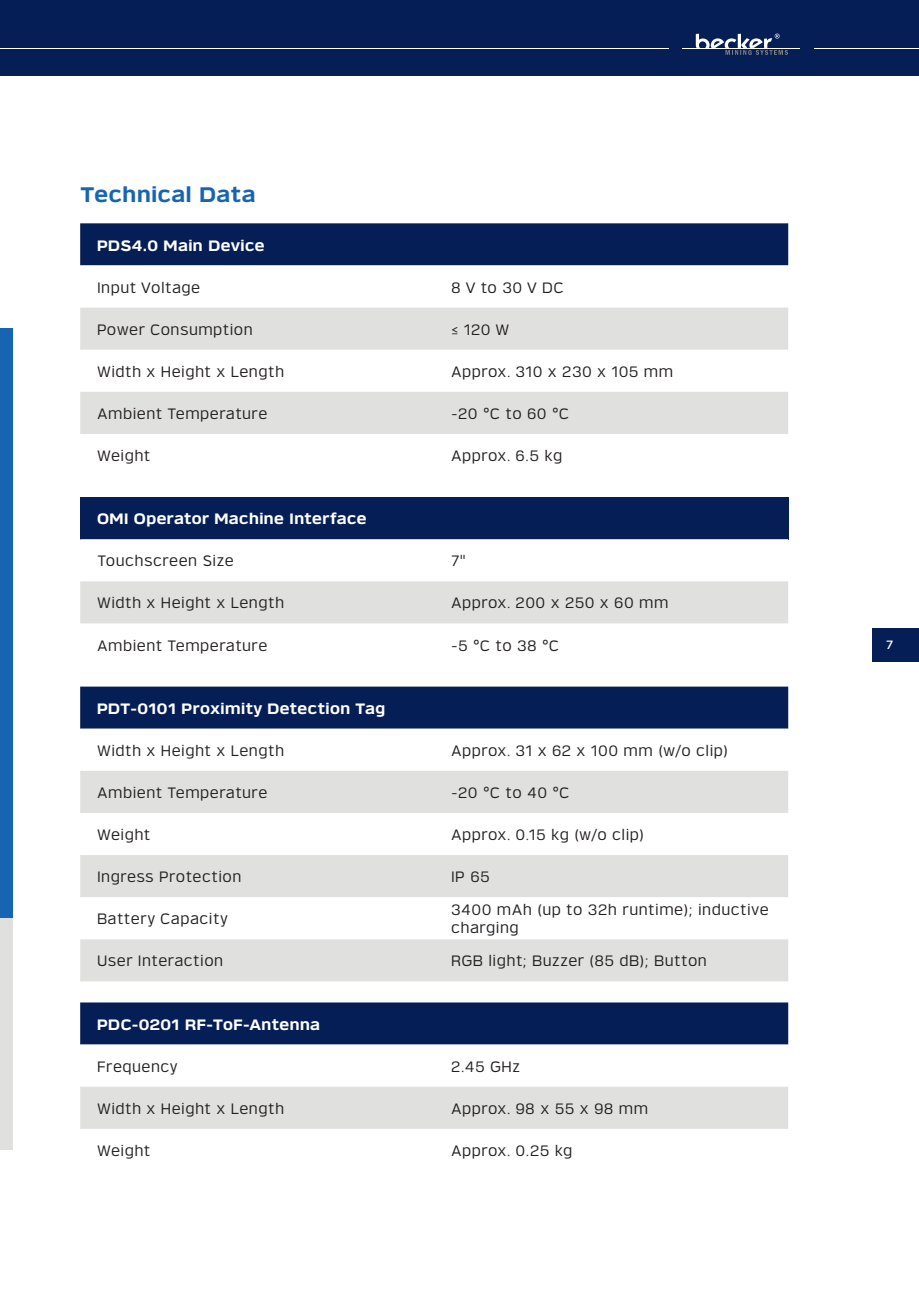
<style>
.page{position:relative;width:919px;height:1289px;background:#fff}
.page>*{position:absolute;margin:0;border:0;box-sizing:border-box;transform-origin:0 0}
.t1{font:700 21px "Verbatim";letter-spacing:.03em;color:#1765b2}
.t2{font:15px/18px "Verbatim";letter-spacing:.03em;color:#231f20}
.t3{font:700 15px "Verbatim";letter-spacing:.03em;color:#fff}
.t4{font:500 12px "Verbatim";color:#fff}
</style>
<div class="page">
<div style="left:0;top:0;width:918px;height:76px;background:#051e56"></div>
<div style="left:0;top:328px;width:13px;height:590px;background:#1765b2"></div>
<div style="left:0;top:918px;width:13px;height:231px;background:#e0e1df"></div>
<hr style="left:682px;top:48px;width:118px;height:1px;background:#fff">
<hr style="left:0;top:48px;width:668px;height:1px;background:#fff">
<hr style="left:814px;top:48px;width:104px;height:1px;background:#fff">
<svg style="left:695px;top:34px;width:93px;height:21px"></svg>
<div style="left:80px;top:223px;width:708px;height:42px;background:#051e56"></div>
<svg style="left:80px;top:265px;width:708px;height:1px"></svg>
<svg style="left:80px;top:307px;width:708px;height:127px;fill:#e0e1df"></svg>
<div style="left:80px;top:497px;width:708px;height:42px;background:#051e56"></div>
<svg style="left:80px;top:539px;width:708px;height:85px"></svg>
<div style="left:80px;top:581px;width:708px;height:42px;background:#e0e1df"></div>
<div style="left:80px;top:686px;width:708px;height:42px;background:#051e56"></div>
<svg style="left:80px;top:728px;width:708px;height:1px"></svg>
<svg style="left:80px;top:771px;width:708px;height:210px;fill:#e0e1df"></svg>
<div style="left:80px;top:1002px;width:708px;height:42px;background:#051e56"></div>
<svg style="left:80px;top:1044px;width:708px;height:85px"></svg>
<div style="left:80px;top:1086px;width:708px;height:42px;background:#e0e1df"></div>
<div style="left:872px;top:627px;width:46px;height:34px;background:#051e56"></div>
<h1 class="t1" style="left:80px;top:182px;width:177px">Technical Data</h1>
<p class="t3" style="left:97px;top:236px;width:169px">PDS4.0 Main Device</p>
<p class="t2" style="left:97px;top:278px;width:105px">Input Voltage</p>
<p class="t2" style="left:451px;top:278px;width:114px">8 V to 30 V DC</p>
<p class="t2" style="left:97px;top:320px;width:157px">Power Consumption</p>
<p class="t2" style="left:451px;top:320px;width:60px">≤ 120 W</p>
<p class="t2" style="left:97px;top:362px;width:188px">Width x Height x Length</p>
<p class="t2" style="left:451px;top:362px;width:224px">Approx. 310 x 230 x 105 mm</p>
<p class="t2" style="left:97px;top:405px;width:172px">Ambient Temperature</p>
<p class="t2" style="left:451px;top:405px;width:119px">-20 °C to 60 °C</p>
<p class="t2" style="left:97px;top:447px;width:55px">Weight</p>
<p class="t2" style="left:451px;top:447px;width:113px">Approx. 6.5 kg</p>
<p class="t3" style="left:97px;top:510px;width:271px">OMI Operator Machine Interface</p>
<p class="t2" style="left:97px;top:552px;width:138px">Touchscreen Size</p>
<p class="t2" style="left:451px;top:552px;width:16px">7"</p>
<p class="t2" style="left:97px;top:594px;width:188px">Width x Height x Length</p>
<p class="t2" style="left:451px;top:594px;width:219px">Approx. 200 x 250 x 60 mm</p>
<p class="t2" style="left:97px;top:636px;width:172px">Ambient Temperature</p>
<p class="t2" style="left:451px;top:636px;width:109px">-5 °C to 38 °C</p>
<p class="t3" style="left:97px;top:699px;width:290px">PDT-0101 Proximity Detection Tag</p>
<p class="t2" style="left:97px;top:741px;width:188px">Width x Height x Length</p>
<p class="t2" style="left:451px;top:741px;width:278px">Approx. 31 x 62 x 100 mm (w/o clip)</p>
<p class="t2" style="left:97px;top:783px;width:172px">Ambient Temperature</p>
<p class="t2" style="left:451px;top:783px;width:120px">-20 °C to 40 °C</p>
<p class="t2" style="left:97px;top:825px;width:55px">Weight</p>
<p class="t2" style="left:451px;top:825px;width:194px">Approx. 0.15 kg (w/o clip)</p>
<p class="t2" style="left:97px;top:868px;width:146px">Ingress Protection</p>
<p class="t2" style="left:451px;top:868px;width:40px">IP 65</p>
<p class="t2" style="left:97px;top:910px;width:132px">Battery Capacity</p>
<p class="t2" style="left:451px;top:901px;width:319px">3400 mAh (up to 32h runtime); inductive charging</p>
<p class="t2" style="left:97px;top:952px;width:128px">User Interaction</p>
<p class="t2" style="left:451px;top:952px;width:257px">RGB light; Buzzer (85 dB); Button</p>
<p class="t3" style="left:97px;top:1015px;width:224px">PDC-0201 RF-ToF-Antenna</p>
<p class="t2" style="left:97px;top:1057px;width:82px">Frequency</p>
<p class="t2" style="left:451px;top:1057px;width:70px">2.45 GHz</p>
<p class="t2" style="left:97px;top:1099px;width:188px">Width x Height x Length</p>
<p class="t2" style="left:451px;top:1099px;width:198px">Approx. 98 x 55 x 98 mm</p>
<p class="t2" style="left:97px;top:1141px;width:55px">Weight</p>
<p class="t2" style="left:451px;top:1141px;width:123px">Approx. 0.25 kg</p>
<p class="t4" style="left:886px;top:638px;width:9px">7</p>
</div>
